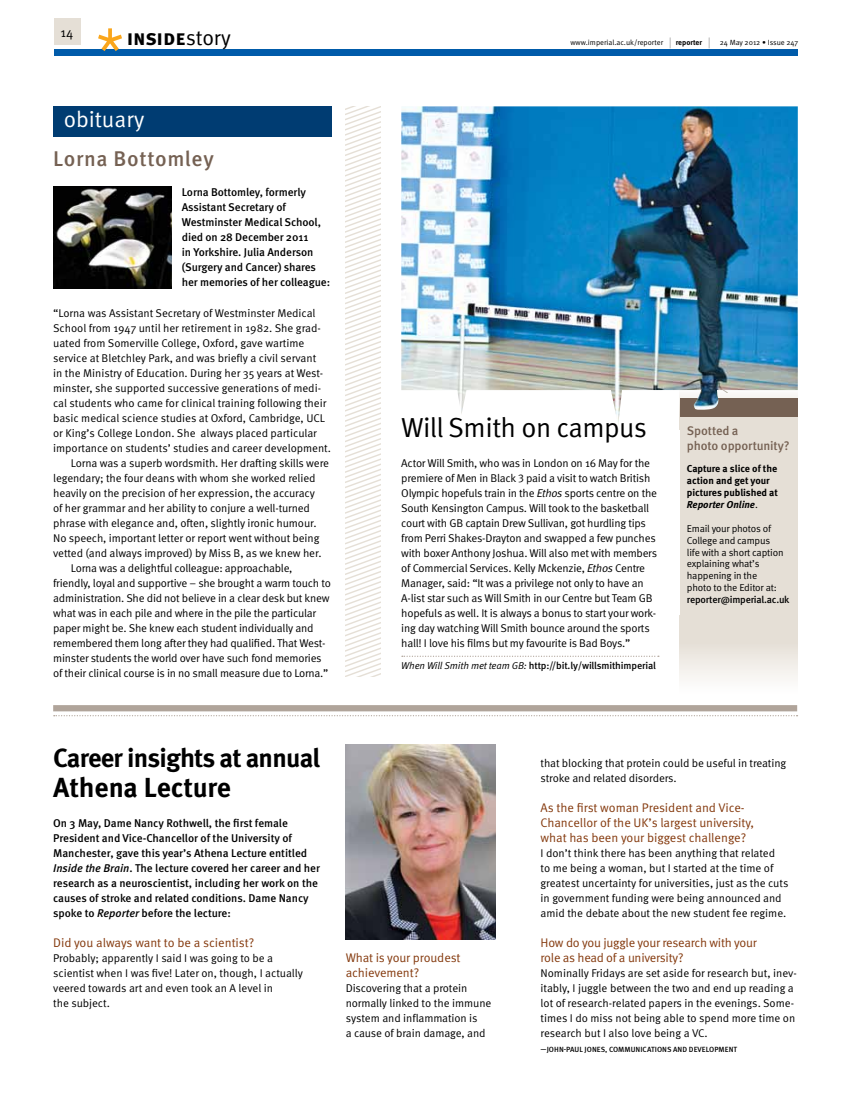
<style>
.page{position:relative;width:851px;height:1117px;background:#fff}
.page>*{position:absolute;margin:0;border:0;box-sizing:border-box;transform-origin:0 0}
.t1{font:27.5px "Meta OT Norm";letter-spacing:-.025em;color:#000}
.t2{font:700 27.5px "Meta OT";color:#000}
.t3{font:700 26.25px "Meta OT";letter-spacing:-.03em;color:#000}
.t4{font:22.5px "Meta OT Norm";color:#fff}
.t5{font:500 21.25px "Meta OT";color:#756153}
.t6{font:700 21.25px "Meta OT";letter-spacing:-.005em;color:#000}
.t7{font:13.12px "Meta OT Norm";color:#000}
.t8{font:12.5px/15px "Meta OT Norm";letter-spacing:-.015em;color:#84390d}
.t9{font:500 12.5px/15px "Meta OT";letter-spacing:-.01em;color:#756153}
.t10{font:11.25px/15px "Meta OT Norm";letter-spacing:-.015em;color:#000}
.t11{font:500 11.25px/15px "Meta OT";letter-spacing:-.01em;color:#000}
.t12{font:10px/11.9px "Meta OT Norm";letter-spacing:-.02em;color:#000}
.t13{font:500 10px "Meta OT";letter-spacing:-.02em;color:#000}
.t14{font:700 10px/11.9px "Meta OT";letter-spacing:-.005em;color:#000}
.t15{font:7.5px "Meta OT Norm";letter-spacing:-.005em;color:#000}
.t16{font:500 7.5px "Meta OT";letter-spacing:.005em;color:#000}
.t17{font:700 7.5px "Meta OT";color:#000}
.s1{font-family:"Meta OT Norm";font-weight:400}
.s2{font-size:11.25px}
.s3{font-family:"Meta OT Norm";font-weight:400;font-size:11.25px}
.s4{font-family:"Meta OT Norm Ita"}
.s5{font-family:"Meta OT Norm Ita";font-weight:400}
.s6{font-style:italic}
</style>
<div class="page">
<img style="left:54px;top:186px;width:117px;height:102px">
<svg style="left:345px;top:106px;width:35px;height:570px"></svg>
<img style="left:345px;top:744px;width:150px;height:195px">
<div style="left:53px;top:106px;width:278px;height:30px;background:#003c72"></div>
<div style="left:679px;top:615px;width:118px;height:95px;background:linear-gradient(to bottom,#dfd7cc,#fff)"></div>
<div style="left:679px;top:398px;width:118px;height:217px;background:#e5dfd6"></div>
<img style="left:401px;top:106px;width:396px;height:318px">
<div style="left:53px;top:705px;width:744px;height:6px;background:#b0a49a"></div>
<svg style="left:54px;top:715px;width:743px;height:1px"></svg>
<svg style="left:402px;top:655px;width:256px;height:1px"></svg>
<div style="left:54px;top:19px;width:26px;height:26px;background:#e5dfd6"></div>
<div style="left:54px;top:49px;width:743px;height:7px;background:#005baa"></div>
<svg style="left:98px;top:28px;width:24px;height:23px"></svg>
<p class="t7" style="left:61px;top:24px;width:14px">14</p>
<h3 class="t6" style="left:127px;top:24px;width:106px">inside<span class="s1">story</span></h3>
<p class="t15" style="left:570px;top:38px;width:102px">www.imperial.ac.uk/reporter <span class="s2">|</span></p>
<p class="t17" style="left:675px;top:38px;width:35px">reporter <span class="s3">|</span></p>
<p class="t15" style="left:719px;top:38px;width:80px">24 May 2012 • Issue 247</p>
<h3 class="t4" style="left:64px;top:105px;width:82px">obituary</h3>
<h3 class="t5" style="left:53px;top:145px;width:162px">Lorna Bottomley</h3>
<p class="t11" style="left:182px;top:185px;width:150px">Lorna Bottomley, formerly<br>Assistant Secretary of<br>Westminster Medical School, died on 28 December 2011<br>in Yorkshire. Julia Anderson (Surgery and Cancer) shares her memories of her colleague:</p>
<p class="t10" style="left:53px;top:305px;width:264px">“Lorna was Assistant Secretary of Westminster Medical</p>
<p class="t10" style="left:53px;top:320px;width:269px">School from 1947 until her retirement in 1982. She grad-</p>
<p class="t10" style="left:53px;top:335px;width:252px">uated from Somerville College, Oxford, gave wartime</p>
<p class="t10" style="left:53px;top:350px;width:264px">service at Bletchley Park, and was briefly a civil servant</p>
<p class="t10" style="left:53px;top:365px;width:271px">in the Ministry of Education. During her 35 years at West-</p>
<p class="t10" style="left:53px;top:380px;width:269px">minster, she supported successive generations of medi-</p>
<p class="t10" style="left:53px;top:395px;width:275px">cal students who came for clinical training following their</p>
<p class="t10" style="left:53px;top:410px;width:273px">basic medical science studies at Oxford, Cambridge, UCL</p>
<p class="t10" style="left:53px;top:425px;width:265px">or King’s College London. She always placed particular</p>
<p class="t10" style="left:53px;top:440px;width:279px">importance on students’ studies and career development.</p>
<p class="t10" style="left:71px;top:455px;width:259px">Lorna was a superb wordsmith. Her drafting skills were</p>
<p class="t10" style="left:53px;top:470px;width:264px">legendary; the four deans with whom she worked relied</p>
<p class="t10" style="left:53px;top:485px;width:263px">heavily on the precision of her expression, the accuracy</p>
<p class="t10" style="left:53px;top:500px;width:258px">of her grammar and her ability to conjure a well-turned</p>
<p class="t10" style="left:53px;top:515px;width:265px">phrase with elegance and, often, slightly ironic humour.</p>
<p class="t10" style="left:53px;top:530px;width:268px">No speech, important letter or report went without being</p>
<p class="t10" style="left:53px;top:545px;width:270px">vetted (and always improved) by Miss B, as we knew her.</p>
<p class="t10" style="left:71px;top:560px;width:223px">Lorna was a delightful colleague: approachable,</p>
<p class="t10" style="left:53px;top:575px;width:279px">friendly, loyal and supportive – she brought a warm touch to</p>
<p class="t10" style="left:53px;top:590px;width:278px">administration. She did not believe in a clear desk but knew</p>
<p class="t10" style="left:53px;top:605px;width:264px">what was in each pile and where in the pile the particular</p>
<p class="t10" style="left:53px;top:620px;width:262px">paper might be. She knew each student individually and</p>
<p class="t10" style="left:53px;top:635px;width:274px">remembered them long after they had qualified. That West-</p>
<p class="t10" style="left:53px;top:650px;width:270px">minster students the world over have such fond memories</p>
<p class="t10" style="left:53px;top:665px;width:277px">of their clinical course is in no small measure due to Lorna.”</p>
<h1 class="t1" style="left:401px;top:410px;width:247px">Will Smith on campus</h1>
<p class="t10" style="left:401px;top:455px;width:257px">Actor Will Smith, who was in London on 16 May for the premiere of Men in Black 3 paid a visit to watch British Olympic hopefuls train in the <span class="s4">Ethos</span> sports centre on the South Kensington Campus. Will took to the basketball court with GB captain Drew Sullivan, got hurdling tips from Perri Shakes-Drayton and swapped a few punches with boxer Anthony Joshua. Will also met with members of Commercial Services. Kelly Mckenzie, <span class="s4">Ethos</span> Centre Manager, said: “It was a privilege not only to have an A-list star such as Will Smith in our Centre but Team GB hopefuls as well. It is always a bonus to start your work&shy;ing day watching Will Smith bounce around the sports hall! I love his films but my favourite is Bad Boys.”</p>
<p class="t13" style="left:401px;top:659px;width:256px"><span class="s5">When Will Smith met team GB:</span> http://bit.ly/willsmithimperial</p>
<p class="t9" style="left:686px;top:423px;width:104px">Spotted a<br>photo opportunity?</p>
<p class="t14" style="left:686px;top:463px;width:92px">Capture a slice of the action and get your pictures published at<br><span class="s6">Reporter Online</span><span class="s1">.</span></p>
<p class="t12" style="left:686px;top:522px;width:98px">Email your photos of<br>College and campus life with a short caption explaining what’s happening in the photo to the Editor at:</p>
<p class="t13" style="left:686px;top:593px;width:104px">reporter@imperial.ac.uk</p>
<h2 class="t3" style="left:53px;top:741px;width:268px">Career insights at annual</h2>
<h1 class="t2" style="left:53px;top:769px;width:179px">Athena Lecture</h1>
<p class="t11" style="left:53px;top:815px;width:268px">On 3 May, Dame N ancy Rothwell, the first female President and Vice-Chancellor of the U niversity of Manchester, gave this year’s Athena Lecture entitled <span class="s6">Inside the Brain</span>. The lecture covered her career and her research as a neuroscientist, including her work on the causes of stroke and related conditions. Dame N ancy spoke to <span class="s6">Reporter</span> before the lecture:</p>
<p class="t8" style="left:53px;top:935px;width:202px">Did you always want to be a scientist?</p>
<p class="t10" style="left:53px;top:950px;width:251px">Probably; apparently I said I was going to be a scientist when I was five! Later on, though, I actually veered towards art and even took an A level in<br>the subject.</p>
<p class="t8" style="left:345px;top:950px;width:116px">What is your proudest achievement?</p>
<p class="t10" style="left:345px;top:980px;width:147px">Discovering that a protein normally linked to the immune system and inflammation is<br>a cause of brain damage, and</p>
<p class="t10" style="left:540px;top:755px;width:247px">that blocking that protein could be useful in treating stroke and related disorders.</p>
<p class="t8" style="left:540px;top:800px;width:215px">As the first woman President and Vice-<br>Chancellor of the UK’s largest university, what has been your biggest challenge?</p>
<p class="t10" style="left:540px;top:845px;width:249px">I don’t think there has been anything that related<br>to me being a woman, but I started at the time of greatest uncertainty for universities, just as the cuts in government funding were being announced and amid the debate about the new student fee regime.</p>
<p class="t8" style="left:540px;top:935px;width:218px">How do you juggle your research with your role as head of a university?</p>
<p class="t10" style="left:540px;top:965px;width:258px">N ominally Fridays are set aside for research but, inev&shy;itably, I juggle between the two and end up reading a lot of research-related papers in the evenings. Some&shy;times I do miss not being able to spend more time on research but I also love being a VC.</p>
<p class="t16" style="left:540px;top:1044px;width:198px">—John-paul jones, communications and development</p>
</div>
